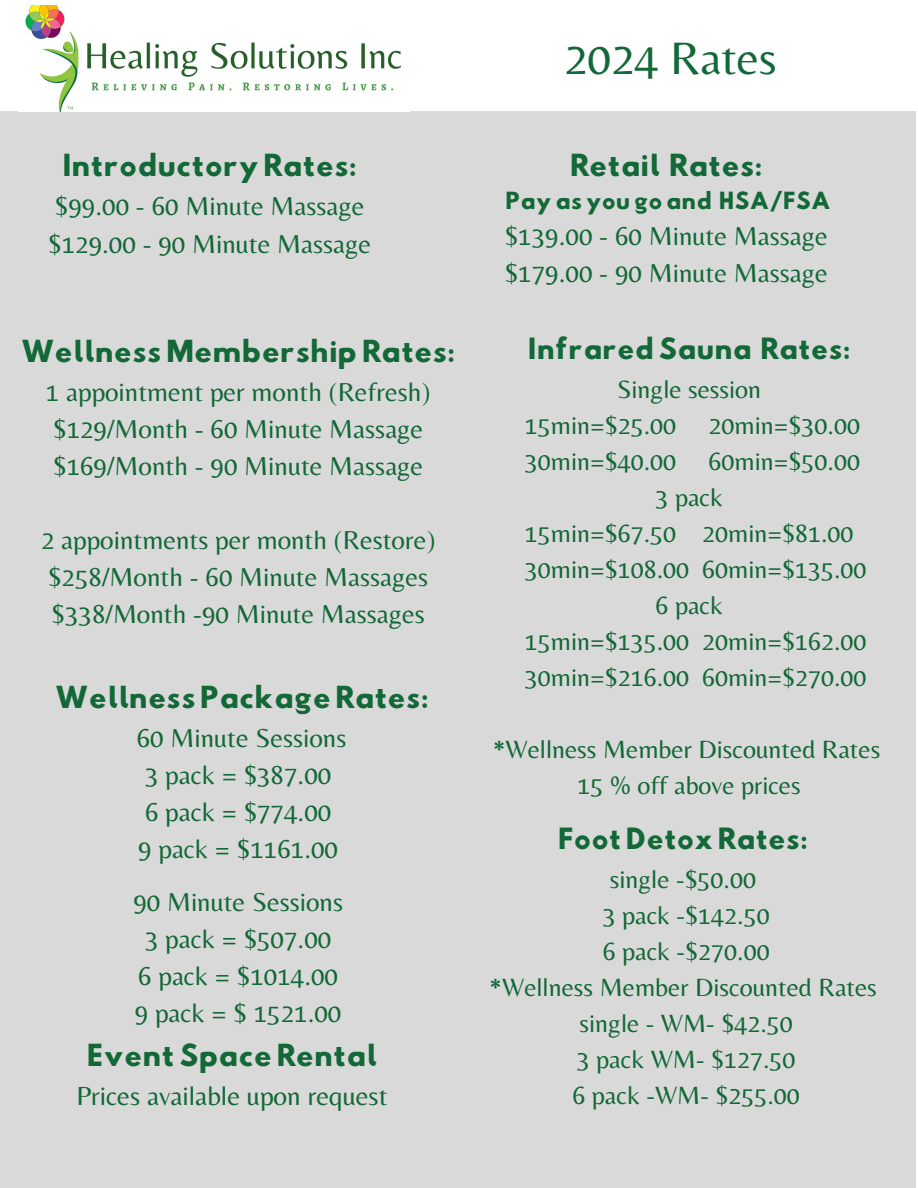
<style>
.page{position:relative;width:918px;height:1188px;background:#fff}
.page>*{position:absolute;margin:0;border:0;box-sizing:border-box;transform-origin:0 0}
.t1{font:47.25px "Belleza";color:#126836}
.t2{font:27.3px "Belleza";color:#126836}
.t3{font:27px "Belleza";color:#126836}
.t4{font:27px "Hussar Bd";color:#126836}
.t5{font:25.95px "Belleza";color:#126836}
.t6{font:25.95px "Hussar Bd";color:#126836}
.t7{font:21px "Hussar Bd";color:#126836}
</style>
<div class="page">
<div style="left:0;top:111px;width:916px;height:1077px;background:#d9d9d9"></div>
<img style="left:25px;top:6px;width:376px;height:105px">
<p class="t4" style="left:62px;top:152px;width:296px">Introductory Rates:</p>
<p class="t3" style="left:55px;top:190px;width:311px">$99.00 - 60 Minute Massage</p>
<p class="t3" style="left:48px;top:227px;width:325px">$129.00 - 90 Minute Massage</p>
<p class="t4" style="left:21px;top:338px;width:436px">Wellness Membership Rates:</p>
<p class="t3" style="left:46px;top:376px;width:386px">1 appointment per month (Refresh)</p>
<p class="t3" style="left:53px;top:413px;width:372px">$129/Month - 60 Minute Massage</p>
<p class="t3" style="left:53px;top:450px;width:372px">$169/Month - 90 Minute Massage</p>
<p class="t3" style="left:41px;top:524px;width:396px">2 appointments per month (Restore)</p>
<p class="t3" style="left:48px;top:561px;width:382px">$258/Month - 60 Minute Massages</p>
<p class="t3" style="left:52px;top:598px;width:375px">$338/Month -90 Minute Massages</p>
<p class="t4" style="left:55px;top:684px;width:375px">Wellness Package Rates:</p>
<p class="t3" style="left:137px;top:722px;width:211px">60 Minute Sessions</p>
<p class="t3" style="left:145px;top:759px;width:188px">3 pack = $387.00</p>
<p class="t3" style="left:145px;top:796px;width:188px">6 pack = $774.00</p>
<p class="t3" style="left:138px;top:833px;width:201px">9 pack = $1161.00</p>
<p class="t3" style="left:133px;top:886px;width:211px">90 Minute Sessions</p>
<p class="t3" style="left:145px;top:923px;width:188px">3 pack = $507.00</p>
<p class="t3" style="left:138px;top:960px;width:201px">6 pack = $1014.00</p>
<p class="t3" style="left:135px;top:997px;width:208px">9 pack = $ 1521.00</p>
<p class="t4" style="left:87px;top:1041px;width:292px">Event Space Rental</p>
<p class="t2" style="left:76px;top:1080px;width:313px">Prices available upon request</p>
<p class="t1" style="left:564px;top:30px;width:214px">2024 Rates</p>
<p class="t4" style="left:570px;top:152px;width:194px">Retail Rates:</p>
<p class="t7" style="left:506px;top:190px;width:327px">Pay as you go and HSA/FSA</p>
<p class="t3" style="left:505px;top:220px;width:325px">$139.00 - 60 Minute Massage</p>
<p class="t3" style="left:505px;top:257px;width:325px">$179.00 - 90 Minute Massage</p>
<p class="t6" style="left:528px;top:336px;width:324px">Infrared Sauna Rates:</p>
<p class="t5" style="left:617px;top:373px;width:146px">Single session</p>
<p class="t5" style="left:525px;top:409px;width:153px">15min=$25.00</p>
<p class="t5" style="left:709px;top:409px;width:153px">20min=$30.00</p>
<p class="t5" style="left:525px;top:445px;width:153px">30min=$40.00</p>
<p class="t5" style="left:709px;top:445px;width:153px">60min=$50.00</p>
<p class="t5" style="left:656px;top:481px;width:69px">3 pack</p>
<p class="t5" style="left:525px;top:517px;width:330px">15min=$67.50 20min=$81.00</p>
<p class="t5" style="left:525px;top:553px;width:343px">30min=$108.00 60min=$135.00</p>
<p class="t5" style="left:656px;top:589px;width:69px">6 pack</p>
<p class="t5" style="left:525px;top:625px;width:343px">15min=$135.00 20min=$162.00</p>
<p class="t5" style="left:525px;top:661px;width:343px">30min=$216.00 60min=$270.00</p>
<p class="t5" style="left:492px;top:733px;width:390px">*Wellness Member Discounted Rates</p>
<p class="t5" style="left:578px;top:769px;width:225px">15 % off above prices</p>
<p class="t6" style="left:558px;top:826px;width:251px">Foot Detox Rates:</p>
<p class="t5" style="left:610px;top:863px;width:148px">single -$50.00</p>
<p class="t5" style="left:603px;top:899px;width:168px">3 pack -$142.50</p>
<p class="t5" style="left:603px;top:935px;width:168px">6 pack -$270.00</p>
<p class="t5" style="left:489px;top:971px;width:390px">*Wellness Member Discounted Rates</p>
<p class="t5" style="left:580px;top:1007px;width:215px">single - WM- $42.50</p>
<p class="t5" style="left:577px;top:1043px;width:220px">3 pack WM- $127.50</p>
<p class="t5" style="left:573px;top:1079px;width:229px">6 pack -WM- $255.00</p>
</div>
